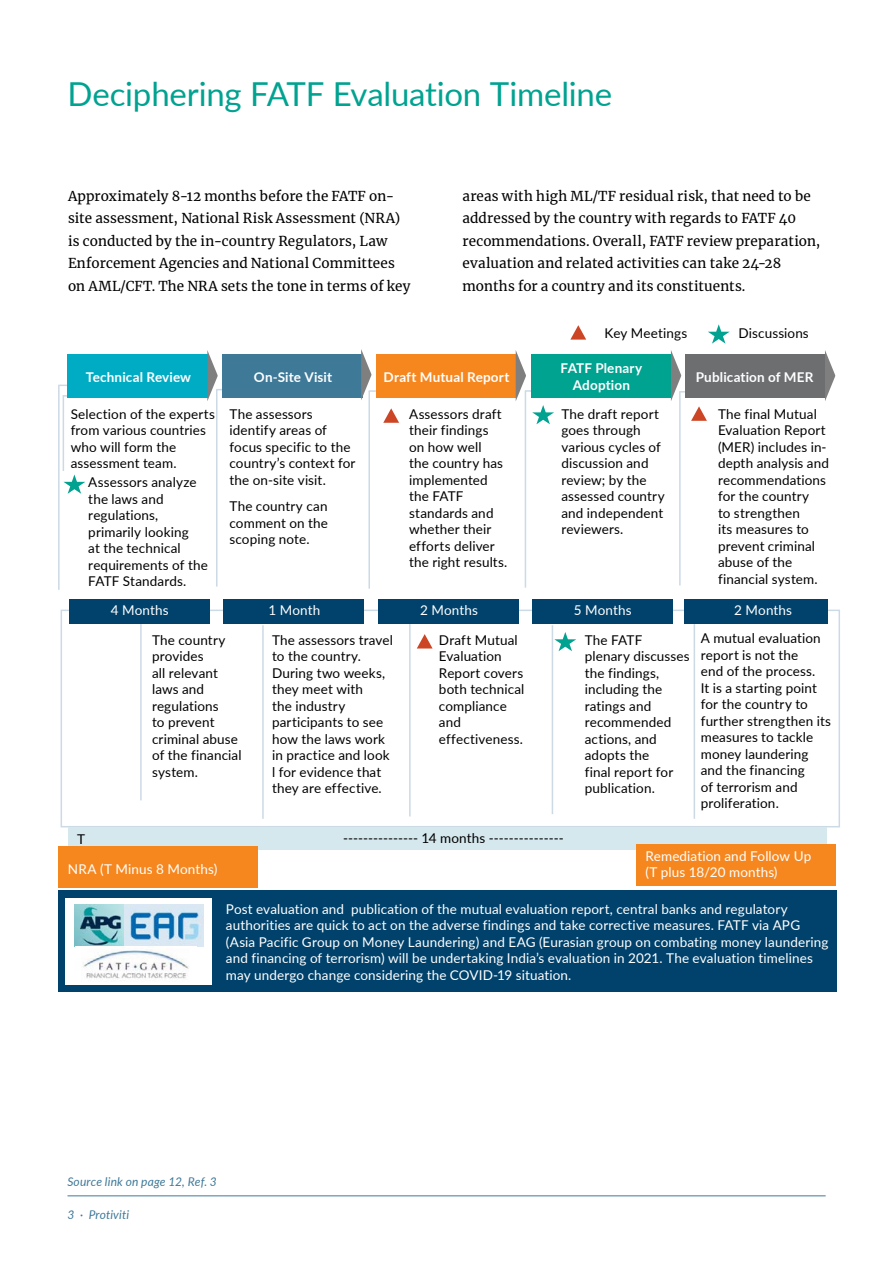
<style>
.page{position:relative;width:893px;height:1263px;background:#fff}
.page>*{position:absolute;margin:0;border:0;box-sizing:border-box;transform-origin:0 0}
.t1{font:33px "Lato";letter-spacing:-.005em;color:#00a290}
.t2{font:13.5px/16.5px "Lato";letter-spacing:.01em;color:#000}
.t3{font:13.5px/16.5px "Lato";letter-spacing:.01em;color:#fff}
.t4{font:13.5px/22.5px "Merriweather";letter-spacing:.01em;color:#000}
.t5{font:700 13.5px/16.5px "Lato";letter-spacing:.01em;color:#fff;text-align:center}
.t6{font:italic 12px "Lato";letter-spacing:.01em;color:#3e7998}
</style>
<div class="page">
<hr style="left:68px;top:1195px;width:758px;height:1px;background:#3e7998">
<div style="left:61px;top:610px;width:779px;height:217px;border:2px solid #ccdae6"></div>
<hr style="left:140px;top:621px;width:2px;height:179px;background:#ccdae6">
<hr style="left:262px;top:625px;width:2px;height:194px;background:#ccdae6">
<hr style="left:409px;top:623px;width:2px;height:193px;background:#ccdae6">
<hr style="left:552px;top:625px;width:1px;height:189px;background:#ccdae6">
<hr style="left:694px;top:619px;width:1px;height:200px;background:#ccdae6">
<hr style="left:63px;top:395px;width:1px;height:76px;background:#ccdae6">
<hr style="left:58px;top:385px;width:2px;height:205px;background:#ccdae6">
<hr style="left:216px;top:390px;width:2px;height:197px;background:#ccdae6">
<hr style="left:368px;top:391px;width:2px;height:198px;background:#ccdae6">
<hr style="left:525px;top:391px;width:1px;height:197px;background:#ccdae6">
<hr style="left:679px;top:392px;width:2px;height:193px;background:#ccdae6">
<div style="left:68px;top:354px;width:140px;height:44px;background:#00acc4"></div>
<div style="left:69px;top:599px;width:141px;height:24px;background:#00426b"></div>
<div style="left:69px;top:827px;width:758px;height:23px;background:#d5e8ee"></div>
<div style="left:58px;top:890px;width:779px;height:102px;background:#00426b"></div>
<div style="left:222px;top:354px;width:141px;height:44px;background:#3e7998"></div>
<div style="left:223px;top:599px;width:141px;height:24px;background:#00426b"></div>
<div style="left:376px;top:354px;width:141px;height:44px;background:#f6871f"></div>
<div style="left:378px;top:599px;width:141px;height:24px;background:#00426b"></div>
<div style="left:531px;top:354px;width:141px;height:44px;background:#00a290"></div>
<div style="left:532px;top:599px;width:141px;height:24px;background:#00426b"></div>
<div style="left:685px;top:354px;width:141px;height:44px;background:#6c6e70"></div>
<div style="left:684px;top:599px;width:144px;height:24px;background:#00426b"></div>
<div style="left:59px;top:846px;width:199px;height:42px;background:#f6871f"></div>
<div style="left:637px;top:845px;width:199px;height:41px;background:#f6871f"></div>
<div style="left:65px;top:899px;width:147px;height:86px;background:#fff"></div>
<img style="left:74px;top:904px;width:130px;height:43px">
<img style="left:75px;top:946px;width:121px;height:33px">
<svg style="left:63px;top:474px;width:22px;height:20px"></svg>
<svg style="left:554px;top:632px;width:22px;height:19px"></svg>
<svg style="left:383px;top:408px;width:16px;height:15px"></svg>
<svg style="left:417px;top:634px;width:15px;height:14px"></svg>
<svg style="left:708px;top:324px;width:22px;height:20px"></svg>
<svg style="left:570px;top:325px;width:16px;height:15px"></svg>
<svg style="left:207px;top:350px;width:15px;height:51px"></svg>
<svg style="left:361px;top:349px;width:15px;height:51px"></svg>
<svg style="left:516px;top:351px;width:38px;height:73px"></svg>
<svg style="left:671px;top:350px;width:36px;height:71px"></svg>
<svg style="left:825px;top:350px;width:10px;height:51px"></svg>
<h1 class="t1" style="left:68px;top:71px;width:546px">Deciphering FATF Evaluation Timeline</h1>
<p class="t4" style="left:68px;top:184px;width:344px">Approximately 8-12 months before the FATF on&shy;site assessment, National Risk Assessment (NRA) is conducted by the in-country Regulators, Law Enforcement Agencies and National Committees on AML/CFT. The NRA sets the tone in terms of key</p>
<p class="t4" style="left:462px;top:184px;width:359px">areas with high ML/TF residual risk, that need to be addressed by the country with regards to FATF 40 recommendations. Overall, FATF review preparation, evaluation and related activities can take 24-28 months for a country and its constituents.</p>
<p class="t5" style="left:86px;top:369px;width:107px">Technical Review</p>
<p class="t5" style="left:254px;top:369px;width:80px">On-Site Visit</p>
<p class="t5" style="left:384px;top:369px;width:127px">Draft Mutual Report</p>
<p class="t2" style="left:71px;top:405px;width:146px">Selection of the experts from various countries who will form the assessment team.</p>
<p class="t2" style="left:88px;top:473px;width:121px">Assessors analyze the laws and regulations, primarily looking<br>at the technical requirements of the<br>FATF Standards.</p>
<p class="t2" style="left:230px;top:405px;width:128px">The assessors identify areas of focus specific to the country’s context for the on-site visit.</p>
<p class="t2" style="left:230px;top:498px;width:100px;text-align:justify">The country can comment on the scoping note.</p>
<p class="t2" style="left:409px;top:405px;width:100px">Assessors draft their findings<br>on how well<br>the country has implemented the FATF standards and whether their efforts deliver the right results.</p>
<p class="t3" style="left:111px;top:602px;width:59px">4 Months</p>
<p class="t3" style="left:268px;top:602px;width:53px">1 Month</p>
<p class="t3" style="left:420px;top:602px;width:59px">2 Months</p>
<p class="t2" style="left:152px;top:631px;width:91px">The country provides<br>all relevant laws and regulations<br>to prevent criminal abuse of the financial system.</p>
<p class="t2" style="left:272px;top:631px;width:122px">The assessors travel to the country.<br>During two weeks, they meet with<br>the industry participants to see how the laws work in practice and look l for evidence that they are effective.</p>
<p class="t2" style="left:439px;top:631px;width:87px">Draft Mutual<br>Evaluation<br>Report covers both technical compliance and effectiveness.</p>
<p class="t2" style="left:605px;top:324px;width:84px">Key Meetings</p>
<p class="t2" style="left:738px;top:324px;width:72px">Discussions</p>
<p class="t5" style="left:561px;top:359px;width:83px">FATF Plenary<br>Adoption</p>
<p class="t2" style="left:561px;top:405px;width:105px">The draft report goes through various cycles of discussion and review; by the assessed country and independent reviewers.</p>
<p class="t3" style="left:574px;top:601px;width:59px">5 Months</p>
<p class="t5" style="left:696px;top:369px;width:119px">Publication of MER</p>
<p class="t2" style="left:718px;top:405px;width:113px">The final Mutual<br>Evaluation Report (MER) includes in&shy;depth analysis and recommendations for the country<br>to strengthen<br>its measures to prevent criminal abuse of the financial system.</p>
<p class="t3" style="left:734px;top:602px;width:59px">2 Months</p>
<p class="t2" style="left:585px;top:631px;width:106px">The FATF plenary discusses the findings, including the ratings and recommended actions, and adopts the<br>final report for publication.</p>
<p class="t2" style="left:701px;top:629px;width:132px">A mutual evaluation report is not the<br>end of the process.<br>It is a starting point for the country to further strengthen its measures to tackle money laundering and the financing<br>of terrorism and proliferation.</p>
<p class="t2" style="left:77px;top:830px;width:9px">T</p>
<p class="t3" style="left:68px;top:860px;width:151px">NRA (T Minus 8 Months)</p>
<p class="t2" style="left:343px;top:829px;width:222px">--------------- 14 months ---------------</p>
<p class="t3" style="left:645px;top:847px;width:167px">Remediation and Follow Up (T plus 18/20 months)</p>
<p class="t3" style="left:226px;top:900px;width:604px">Post evaluation and publication of the mutual evaluation report, central banks and regulatory authorities are quick to act on the adverse findings and take corrective measures. FATF via APG (Asia Pacific Group on Money Laundering) and EAG (Eurasian group on combating money laundering and financing of terrorism) will be undertaking India’s evaluation in 2021. The evaluation timelines may undergo change considering the COVID-19 situation.</p>
<p class="t6" style="left:67px;top:1173px;width:151px">Source link on page 12, Ref. 3</p>
<p class="t6" style="left:68px;top:1206px;width:63px">3 · Protiviti</p>
</div>
